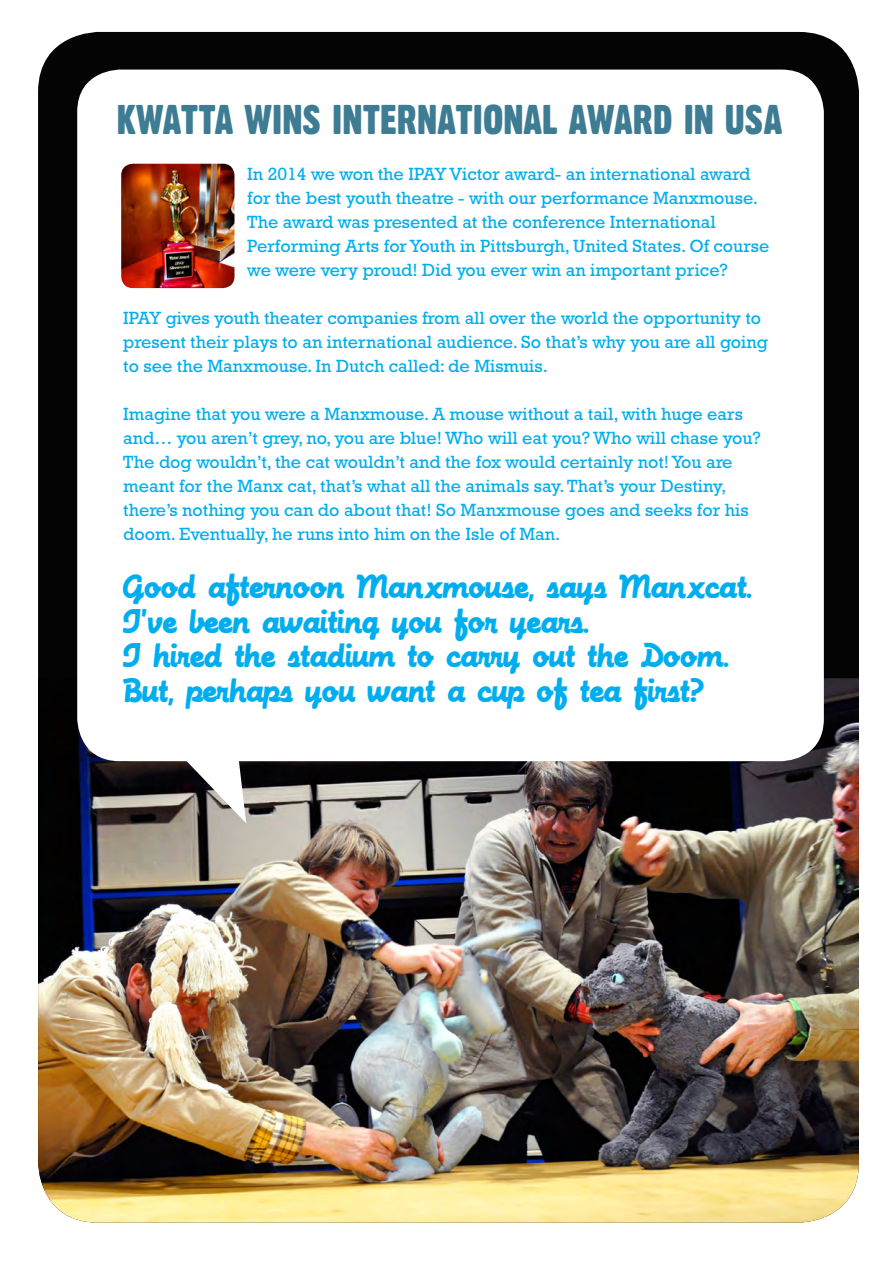
<style>
.page{position:relative;width:893px;height:1263px;background:#fff}
.page>*{position:absolute;margin:0;border:0;box-sizing:border-box;transform-origin:0 0}
.t1{font:40.5px "Thick Goth";color:#3e7c94}
.t2{font:24px/34.5px "Machine Script";letter-spacing:.02em;color:#00aeef}
.t3{font:18px/24px "Rockwell";color:#00aeef}
</style>
<div class="page">
<div style="left:38px;top:32px;width:821px;height:1191px;background:#040405;border-radius:60px"></div>
<img style="left:38px;top:678px;width:821px;height:545px">
<div style="left:77px;top:70px;width:747px;height:691px;background:#fff;border-radius:43px"></div>
<svg style="left:156px;top:761px;width:90px;height:62px"></svg>
<img style="left:121px;top:164px;width:113px;height:124px">
<h1 class="t1" style="left:117px;top:95px;width:666px">KWATTA WINS INTERNATIONAL AWARD IN USA</h1>
<p class="t3" style="left:247px;top:162px;width:524px">In 2014 we won the IPAY Victor award- an international award for the best youth theatre - with our performance Manxmouse.<br>The award was presented at the conference International Performing Arts for Youth in Pittsburgh, United States. Of course we were very proud! Did you ever win an important price?</p>
<p class="t3" style="left:123px;top:306px;width:646px">IPAY gives youth theater companies from all over the world the opportunity to present their plays to an international audience. So that’s why you are all going to see the Manxmouse. In Dutch called: de Mismuis.</p>
<p class="t3" style="left:123px;top:402px;width:639px">Imagine that you were a Manxmouse. A mouse without a tail, with huge ears and… you aren’t grey, no, you are blue! Who will eat you? Who will chase you?<br>The dog wouldn’t, the cat wouldn’t and the fox would certainly not! You are meant for the Manx cat, that’s what all the animals say. That’s your Destiny, there’s nothing you can do about that! So Manxmouse goes and seeks for his doom. Eventually, he runs into him on the Isle of Man.</p>
<h2 class="t2" style="left:123px;top:572px;width:630px">Good afternoon Manxmouse, says Manxcat.<br>I’ve been awaiting you for years.<br>I hired the stadium to carry out the Doom.<br>But, perhaps you want a cup of tea first?</h2>
</div>
